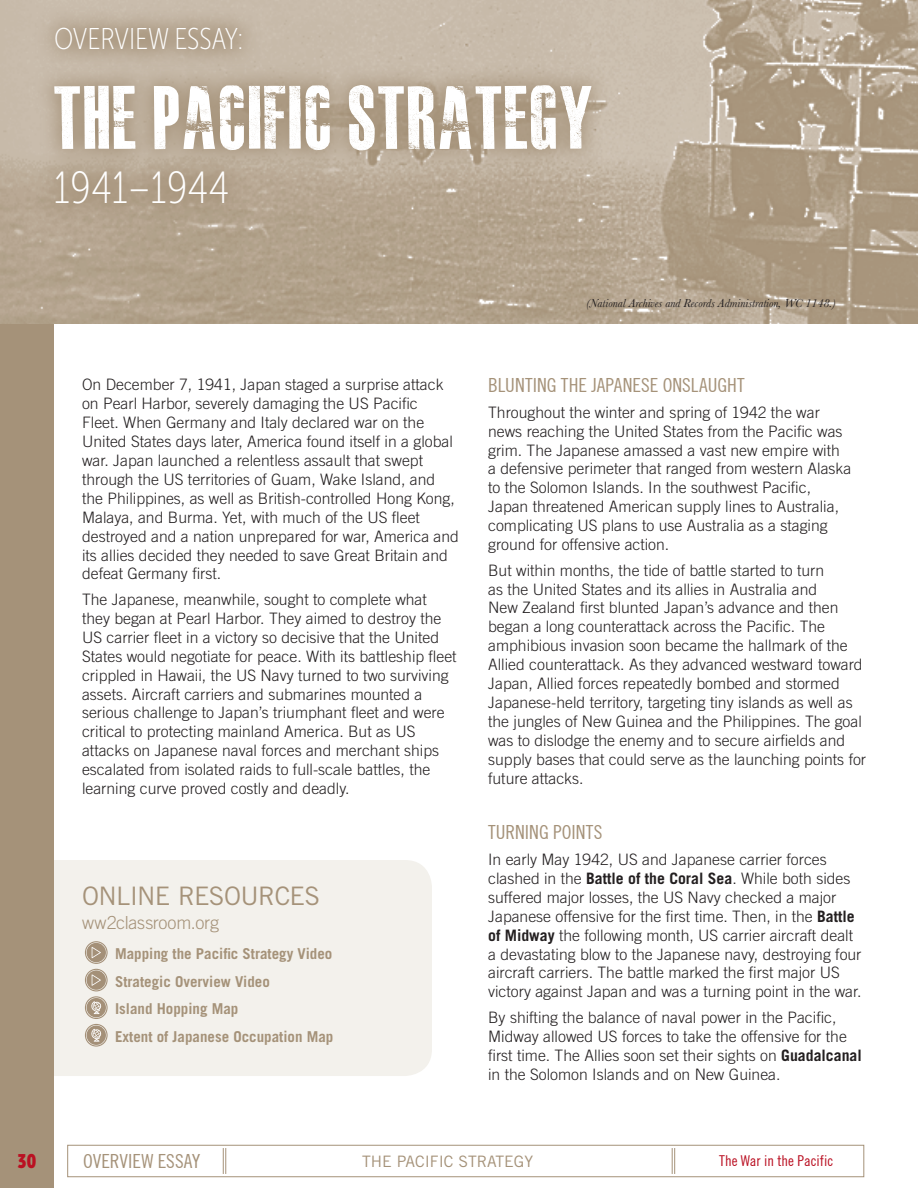
<style>
.page{position:relative;width:918px;height:1188px;background:#fff}
.page>*{position:absolute;margin:0;border:0;box-sizing:border-box;transform-origin:0 0}
.PROCEDURES{font:88.5px "MASTERPLANCOMPLETE";color:#fff}
.PROCEDURES-2{font:45px "Museo Sans Cond 100";color:#fff}
.PROCEDURES-3{font:30px "Museo Sans Cond 100";color:#fff}
.t1{font:25.5px "Trade Gothic";letter-spacing:-.03em;color:#a59279}
.t2{font:condensed 19.5px "Trade Gothic No.18";color:#a59279}
.t3{font:19.5px "Museo Sans Cond 900";color:#ba1022}
.t4{font:300 18px "Trade Gothic";letter-spacing:-.015em;color:#a59279}
.t5{font:300 15.75px/18.9px "Trade Gothic";color:#231f20}
.t6{font:15.75px "Trade Gothic";color:#a59279}
.t7{font:700 15px "Trade Gothic";color:#a59279}
.t8{font:condensed 15px "Trade Gothic No.18";color:#ba1022}
.t9{font:italic 12px "Baskerville";color:#231f20}
.s1{font-weight:700}
</style>
<div class="page">
<div style="left:0;top:0;width:54px;height:1188px;background:#a59279"></div>
<div style="left:68px;top:1145px;width:796px;height:32px;border:1px solid #a59279"></div>
<svg style="left:672px;top:1148px;width:3px;height:26px"></svg>
<svg style="left:223px;top:1148px;width:4px;height:26px"></svg>
<img style="left:0;top:0;width:918px;height:323px">
<div style="left:54px;top:860px;width:378px;height:216px;background:#f3f1ec"></div>
<svg style="left:85px;top:941px;width:23px;height:106px;background:#c9bdae"></svg>
<svg style="left:33px;top:64px;width:579px;height:160px;background:#b5a590"></svg>
<svg style="left:34px;top:6px;width:228px;height:65px;background:#beaf9d"></svg>
<p class="PROCEDURES-3" style="left:54px;top:23px;width:191px">OVERVIEW ESSAY:</p>
<p class="PROCEDURES" style="left:54px;top:74px;width:543px">THE PACIFIC STRATEGY</p>
<p class="PROCEDURES-2" style="left:54px;top:163px;width:177px">1941–1944</p>
<p class="t5" style="left:82px;top:375px;width:378px">On December 7, 1941, Japan staged a surprise attack on Pearl Harbor, severely damaging the US Pacific<br>Fleet. When Germany and Italy declared war on the United States days later, America found itself in a global war. Japan launched a relentless assault that swept through the US territories of Guam, Wake Island, and the Philippines, as well as British-controlled Hong Kong, Malaya, and Burma. Yet, with much of the US fleet destroyed and a nation unprepared for war, America and its allies decided they needed to save Great Britain and defeat Germany first.</p>
<p class="t5" style="left:82px;top:590px;width:376px">The Japanese, meanwhile, sought to complete what they began at Pearl Harbor. They aimed to destroy the US carrier fleet in a victory so decisive that the United States would negotiate for peace. With its battleship fleet crippled in Hawaii, the US Navy turned to two surviving assets. Aircraft carriers and submarines mounted a serious challenge to Japan’s triumphant fleet and were critical to protecting mainland America. But as US attacks on Japanese naval forces and merchant ships escalated from isolated raids to full-scale battles, the learning curve proved costly and deadly.</p>
<p class="t1" style="left:82px;top:881px;width:239px">ONLINE RESOURCES</p>
<p class="t4" style="left:82px;top:912px;width:138px">ww2classroom.org</p>
<p class="t7" style="left:115px;top:944px;width:219px">Mapping the Pacific Strategy Video</p>
<p class="t7" style="left:115px;top:972px;width:156px">Strategic Overview Video</p>
<p class="t7" style="left:115px;top:1000px;width:125px">Island Hopping Map</p>
<p class="t7" style="left:115px;top:1028px;width:220px">Extent of Japanese Occupation Map</p>
<p class="t9" style="left:586px;top:295px;width:251px">(National Archives and Records Administration, WC 1148.)</p>
<p class="t2" style="left:488px;top:374px;width:258px">BLUNTING THE JAPANESE ONSLAUGHT</p>
<p class="t5" style="left:488px;top:402px;width:365px">Throughout the winter and spring of 1942 the war news reaching the United States from the Pacific was grim. The Japanese amassed a vast new empire with a defensive perimeter that ranged from western Alaska to the Solomon Islands. In the southwest Pacific, Japan threatened American supply lines to Australia, complicating US plans to use Australia as a staging ground for offensive action.</p>
<p class="t5" style="left:488px;top:560px;width:380px">But within months, the tide of battle started to turn<br>as the United States and its allies in Australia and<br>New Zealand first blunted Japan’s advance and then began a long counterattack across the Pacific. The amphibious invasion soon became the hallmark of the Allied counterattack. As they advanced westward toward Japan, Allied forces repeatedly bombed and stormed Japanese-held territory, targeting tiny islands as well as the jungles of New Guinea and the Philippines. The goal was to dislodge the enemy and to secure airfields and supply bases that could serve as the launching points for future attacks.</p>
<p class="t2" style="left:488px;top:821px;width:116px">TURNING POINTS</p>
<p class="t5" style="left:488px;top:850px;width:375px">In early May 1942, US and Japanese carrier forces clashed in the <span class="s1">Battle of the Coral Sea</span>. While both sides suffered major losses, the US Navy checked a major Japanese offensive for the first time. Then, in the <span class="s1">Battle of Midway</span> the following month, US carrier aircraft dealt a devastating blow to the Japanese navy, destroying four aircraft carriers. The battle marked the first major US victory against Japan and was a turning point in the war.</p>
<p class="t5" style="left:488px;top:1008px;width:375px">By shifting the balance of naval power in the Pacific, Midway allowed US forces to take the offensive for the first time. The Allies soon set their sights on <span class="s1">Guadalcanal </span>in the Solomon Islands and on New Guinea.</p>
<p class="t3" style="left:17px;top:1150px;width:21px">30</p>
<p class="t2" style="left:83px;top:1150px;width:119px">OVERVIEW ESSAY</p>
<p class="t6" style="left:362px;top:1152px;width:172px">THE PACIFIC STRATEGY</p>
<p class="t8" style="left:719px;top:1152px;width:115px">The War in the Pacific</p>
<p class="t3" style="left:7px;top:1150px;width:21px">30</p>
</div>
